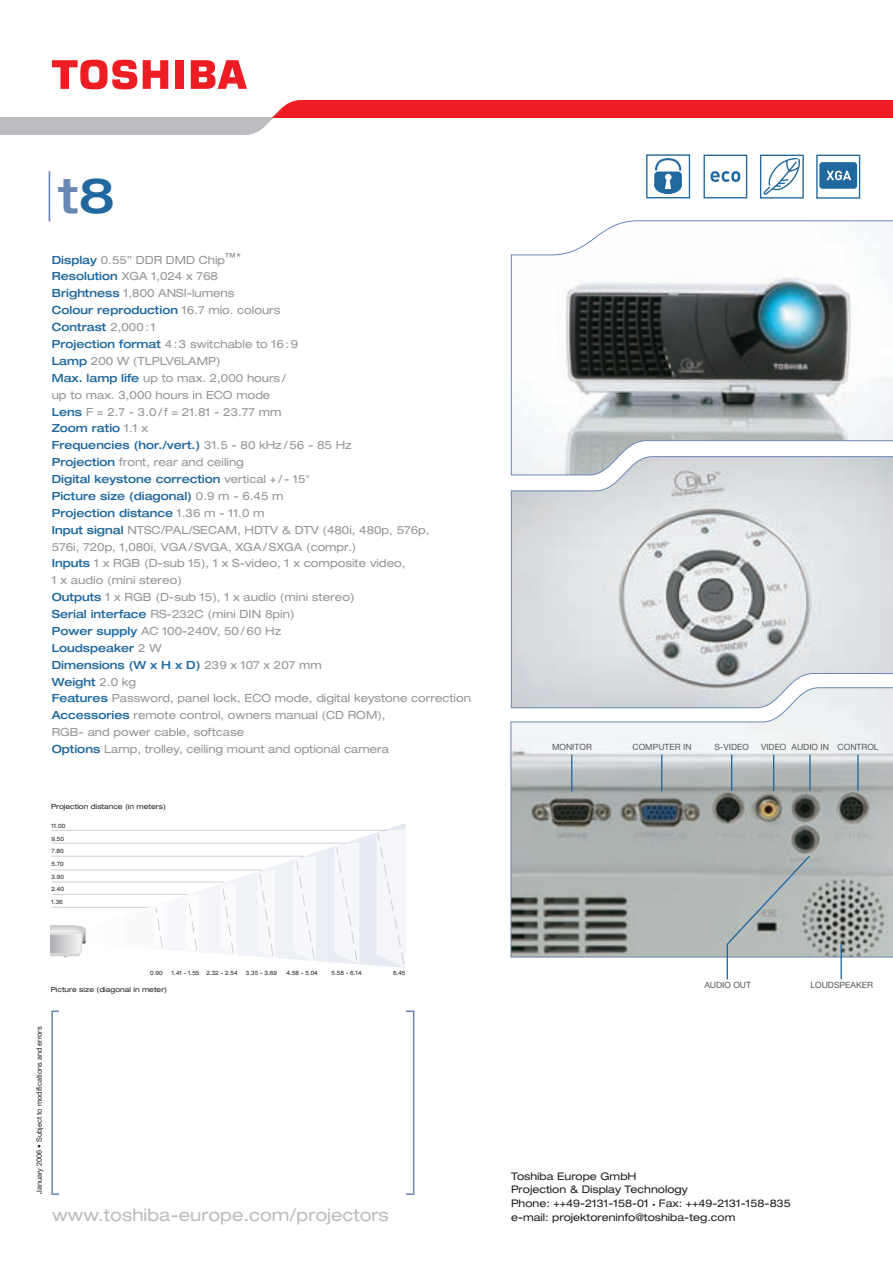
<style>
.page{position:relative;width:893px;height:1263px;background:#fff}
.page>*{position:absolute;margin:0;border:0;box-sizing:border-box;transform-origin:0 0}
.t1{font:500 expanded 48.9px "Helvetica Neue";color:#6987b3}
.t2{font:expanded 17.25px "Helvetica Neue";color:#bcbdc0}
.t3{font:expanded 11.25px/16.8px "Helvetica Neue";color:#939598}
.t4{font:expanded 10.5px/13.6px "Helvetica Neue";color:#231f20}
.t5{font:8.55px "Helvetica Neue";color:#57585a}
.t6{font:7.35px "Helvetica Neue";color:#231f20}
.t7{font:expanded 7.2px "Helvetica Neue";color:#231f20}
.t8{font:expanded 6px/12.6px "Helvetica Neue";color:#231f20;scale:.9 1}
.s1{color:#20689e}
.s2{font-weight:500;color:#20689e}
.s3{font-size:6px}
</style>
<div class="page">
<svg style="left:510px;top:687px;width:383px;height:270px;background:#b1b6b5"></svg>
<svg style="left:0;top:100px;width:893px;height:35px"></svg>
<div style="left:175px;top:60px;width:9px;height:29px;background:#ee1d23"></div>
<svg style="left:143px;top:60px;width:25px;height:29px"></svg>
<svg style="left:191px;top:60px;width:56px;height:29px"></svg>
<svg style="left:52px;top:59px;width:85px;height:31px"></svg>
<hr style="left:49px;top:171px;width:1px;height:50px;background:#6987b3">
<div style="left:760px;top:155px;width:44px;height:43px;border:1px solid #20689e"></div>
<svg style="left:763px;top:157px;width:38px;height:40px"></svg>
<div style="left:703px;top:155px;width:44px;height:43px;border:1px solid #20689e"></div>
<svg style="left:710px;top:171px;width:30px;height:11px"></svg>
<div style="left:816px;top:155px;width:44px;height:44px;border:1px solid #20689e"></div>
<div style="left:819px;top:162px;width:38px;height:27px;background:#20689e;border:2px solid #20689e;border-radius:2px"></div>
<svg style="left:826px;top:171px;width:25px;height:9px"></svg>
<svg style="left:511px;top:220px;width:382px;height:236px"></svg>
<hr style="left:840px;top:944px;width:2px;height:35px;background:#20689e">
<hr style="left:571px;top:754px;width:1px;height:37px;background:#20689e">
<hr style="left:661px;top:754px;width:1px;height:37px;background:#20689e">
<hr style="left:731px;top:754px;width:1px;height:37px;background:#20689e">
<hr style="left:773px;top:754px;width:1px;height:37px;background:#20689e">
<hr style="left:809px;top:754px;width:2px;height:36px;background:#20689e">
<hr style="left:857px;top:754px;width:1px;height:37px;background:#20689e">
<svg style="left:511px;top:456px;width:382px;height:252px;background:#d4d8da"></svg>
<hr style="left:727px;top:944px;width:1px;height:35px;background:#20689e">
<svg style="left:725px;top:854px;width:86px;height:92px;background:#acb3b1"></svg>
<hr style="left:52px;top:907px;width:172px;height:1px;background:#cfd0d2">
<svg style="left:69px;top:823px;width:336px;height:143px"></svg>
<svg style="left:221px;top:842px;width:138px;height:122px"></svg>
<hr style="left:52px;top:842px;width:293px;height:1px;background:#cfd0d2">
<hr style="left:52px;top:856px;width:252px;height:1px;background:#cfd0d2">
<hr style="left:52px;top:869px;width:210px;height:1px;background:#cfd0d2">
<hr style="left:52px;top:881px;width:172px;height:1px;background:#cfd0d2">
<hr style="left:52px;top:894px;width:136px;height:1px;background:#cfd0d2">
<svg style="left:51px;top:925px;width:35px;height:32px"></svg>
<svg style="left:186px;top:894px;width:13px;height:58px"></svg>
<svg style="left:155px;top:905px;width:9px;height:45px"></svg>
<svg style="left:377px;top:829px;width:28px;height:138px"></svg>
<hr style="left:52px;top:830px;width:336px;height:1px;background:#cfd0d2">
<div style="left:646px;top:154px;width:44px;height:44px;border:1px solid #20689e"></div>
<div style="left:654px;top:176px;width:28px;height:18px;background:#20689e;border-radius:50%"></div>
<svg style="left:654px;top:158px;width:28px;height:31px"></svg>
<h1 class="t1" style="left:59px;top:177px;width:58px">t<span class="s1">8</span></h1>
<p class="t3" style="left:52px;top:252px;width:421px"><span class="s2">Display</span> 0.55” DDR DMD Chip™*<br><span class="s2">Resolution</span> XGA 1,024 x 768<br><span class="s2">Brightness</span> 1,800 ANSI-lumens<br><span class="s2">Colour reproduction</span> 16.7 mio. colours<br><span class="s2">Contrast</span> 2,000 : 1<br><span class="s2">Projection format</span> 4 : 3 switchable to 16 : 9<br><span class="s2">Lamp</span> 200 W (TLPLV6LAMP)<br><span class="s2">Max. lamp life</span> up to max. 2,000 hours/<br>up to max. 3,000 hours in ECO mode<br><span class="s2">Lens</span> F = 2.7 - 3.0/ f = 21.81 - 23.77 mm<br><span class="s2">Zoom ratio</span> 1.1 x<br><span class="s2">Frequencies (hor./vert.)</span> 31.5 - 80 kHz/56 - 85 Hz<br><span class="s2">Projection</span> front, rear and ceiling<br><span class="s2">Digital keystone correction</span> vertical +/ - 15<br><span class="s2">Picture size (diagonal)</span> 0.9 m - 6.45 m<br><span class="s2">Projection distance</span> 1.36 m - 11.0 m<br><span class="s2">Input signal</span> NTSC/PAL/SECAM, HDTV &amp; DTV (480i, 480p, 576p,<br>576i, 720p, 1,080i, VGA/SVGA, XGA/SXGA (compr.)<br><span class="s2">Inputs</span> 1 x RGB (D-sub 15), 1 x S-video, 1 x composite video,<br>1 x audio (mini stereo)<br><span class="s2">Outputs</span> 1 x RGB (D-sub 15), 1 x audio (mini stereo)<br><span class="s2">Serial interface</span> RS-232C (mini DIN 8pin)<br><span class="s2">Power supply</span> AC 100-240V, 50/60 Hz<br><span class="s2">Loudspeaker</span> 2 W<br><span class="s2">Dimensions (W x H x D)</span> 239 x 107 x 207 mm<br><span class="s2">Weight</span> 2.0 kg<br><span class="s2">Features</span> Password, panel lock, ECO mode, digital keystone correction <span class="s2">Accessories</span> remote control, owners manual (CD ROM),<br>RGB- and power cable, softcase<br><span class="s2">Options</span> Lamp, trolley, ceiling mount and optional camera</p>
<p class="t7" style="left:51px;top:804px;width:116px">Projection distance (in meters)</p>
<p class="t8" style="left:52px;top:820px;width:17px">11.00<br>9.50<br>7.80<br>5.70<br>3.90<br>2.40<br>1.36</p>
<p class="t5" style="left:552px;top:743px;width:41px">MONITOR</p>
<p class="t5" style="left:632px;top:743px;width:61px">COMPUTER IN</p>
<p class="t5" style="left:715px;top:743px;width:36px">S-VIDEO</p>
<p class="t5" style="left:761px;top:743px;width:119px">VIDEO AUDIO IN CONTROL</p>
<p class="t8" style="left:150px;top:967px;width:15px">0.90</p>
<p class="t8" style="left:172px;top:967px;width:75px">1.41 - 1.55 2.32 - 2.54</p>
<p class="t8" style="left:246px;top:967px;width:36px">3.35 - 3.69</p>
<p class="t8" style="left:287px;top:967px;width:36px">4.58 - 5.04</p>
<p class="t8" style="left:331px;top:967px;width:35px">5.58 - 6.14</p>
<p class="t8" style="left:393px;top:967px;width:15px">6.45</p>
<p class="t7" style="left:51px;top:986px;width:118px">Picture size (diagonal in meter)</p>
<p class="t5" style="left:704px;top:982px;width:48px">AUDIO OUT</p>
<p class="t6" style="left:36px;top:1194px;width:169px;rotate:-90deg">January 2006 • Subject to modifications and errors</p>
<p class="t4" style="left:511px;top:1170px;width:281px">Toshiba Europe GmbH<br>Projection &amp; Display Technology<br>Phone: ++49-2131-158-01 <span class="s3">•</span> Fax: ++49-2131-158-835</p>
<h2 class="t2" style="left:52px;top:1208px;width:338px">www.toshiba-europe.com/projectors</h2>
<p class="t4" style="left:511px;top:1211px;width:226px">e-mail: projektoreninfo@toshiba-teg.com</p>
<p class="t5" style="left:810px;top:982px;width:64px">LOUDSPEAKER</p>
</div>
